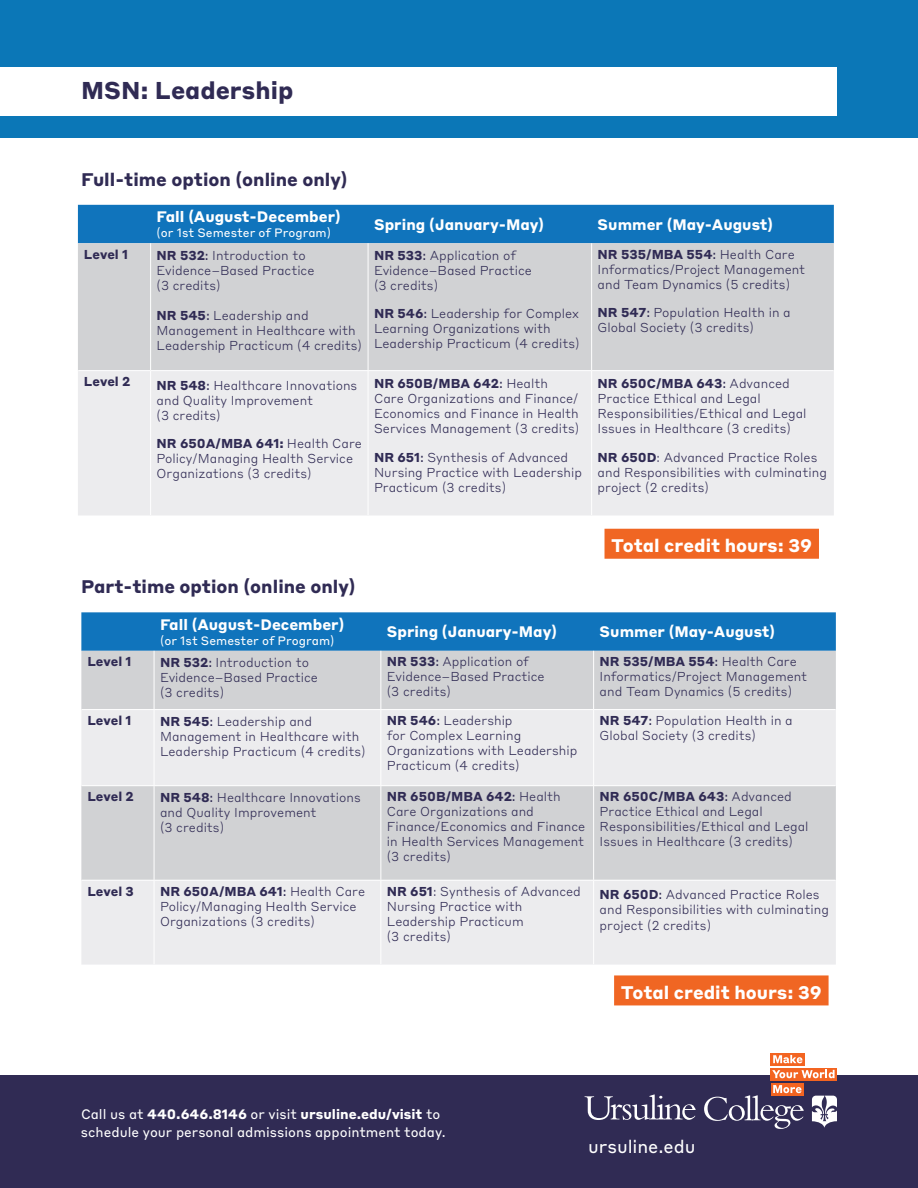
<style>
.page{position:relative;width:918px;height:1188px;background:#fff}
.page>*{position:absolute;margin:0;border:0;box-sizing:border-box;transform-origin:0 0}
.t1{font:700 24px "Styrene B";color:#302b54}
.t2{font:700 18px "Styrene B";color:#302b54}
.t3{font:700 18px "Styrene B";color:#fff}
.t4{font:18px "Styrene B";letter-spacing:-.01em;color:#fff}
.t5{font:700 15px "Styrene B";color:#fff}
.t6{font:13.5px/18px "Styrene B";color:#fff}
.t7{font:300 12.75px/15px "Styrene B";color:#302b54}
.t8{font:700 12.75px "Styrene B";color:#302b54}
.t9{font:12px "Styrene B";color:#fff}
.s1{font-weight:700}
.s2{font-weight:400}
</style>
<div class="page">
<div style="left:0;top:0;width:918px;height:137px;background:#0b77b7"></div>
<div style="left:0;top:68px;width:837px;height:48px;background:#fff"></div>
<div style="left:0;top:1075px;width:918px;height:113px;background:#302b54"></div>
<svg style="left:812px;top:1096px;width:25px;height:32px"></svg>
<svg style="left:585px;top:1095px;width:111px;height:25px"></svg>
<svg style="left:771px;top:1053px;width:34px;height:12px"></svg>
<svg style="left:771px;top:1068px;width:66px;height:12px"></svg>
<div style="left:771px;top:1083px;width:33px;height:12px;background:#f36421"></div>
<svg style="left:773px;top:1055px;width:29px;height:8px"></svg>
<svg style="left:772px;top:1070px;width:63px;height:8px"></svg>
<svg style="left:704px;top:1085px;width:100px;height:44px"></svg>
<div style="left:81px;top:612px;width:755px;height:39px;background:#1074bc"></div>
<div style="left:81px;top:651px;width:755px;height:59px;background:#d1d2d4"></div>
<svg style="left:81px;top:710px;width:755px;height:255px;background:#e2e2e4"></svg>
<hr style="left:154px;top:651px;width:1px;height:58px;background:#fff">
<hr style="left:380px;top:651px;width:1px;height:58px;background:#fff">
<hr style="left:593px;top:651px;width:1px;height:58px;background:#fff">
<hr style="left:82px;top:709px;width:72px;height:1px;background:#fff">
<hr style="left:154px;top:709px;width:227px;height:1px;background:#fff">
<hr style="left:154px;top:710px;width:1px;height:75px;background:#fff">
<hr style="left:381px;top:709px;width:213px;height:1px;background:#fff">
<hr style="left:380px;top:710px;width:1px;height:75px;background:#fff">
<hr style="left:594px;top:709px;width:242px;height:1px;background:#fff">
<hr style="left:593px;top:710px;width:1px;height:75px;background:#fff">
<hr style="left:82px;top:785px;width:72px;height:1px;background:#fff">
<hr style="left:154px;top:785px;width:227px;height:1px;background:#fff">
<hr style="left:154px;top:786px;width:1px;height:94px;background:#fff">
<hr style="left:381px;top:785px;width:213px;height:1px;background:#fff">
<hr style="left:380px;top:786px;width:1px;height:94px;background:#fff">
<hr style="left:594px;top:785px;width:242px;height:1px;background:#fff">
<hr style="left:593px;top:786px;width:1px;height:94px;background:#fff">
<hr style="left:82px;top:880px;width:72px;height:1px;background:#fff">
<hr style="left:154px;top:880px;width:227px;height:1px;background:#fff">
<hr style="left:154px;top:881px;width:1px;height:83px;background:#fff">
<hr style="left:381px;top:880px;width:213px;height:1px;background:#fff">
<hr style="left:380px;top:881px;width:1px;height:83px;background:#fff">
<hr style="left:594px;top:880px;width:242px;height:1px;background:#fff">
<hr style="left:593px;top:881px;width:1px;height:83px;background:#fff">
<div style="left:614px;top:975px;width:215px;height:30px;background:#f06623"></div>
<div style="left:78px;top:205px;width:756px;height:38px;background:#1074bc"></div>
<div style="left:78px;top:243px;width:756px;height:127px;background:#d1d2d4"></div>
<div style="left:78px;top:371px;width:756px;height:144px;background:#ececee"></div>
<hr style="left:150px;top:243px;width:1px;height:127px;background:#fff">
<hr style="left:368px;top:243px;width:1px;height:127px;background:#fff">
<hr style="left:591px;top:243px;width:1px;height:127px;background:#fff">
<hr style="left:150px;top:371px;width:1px;height:144px;background:#fff">
<hr style="left:368px;top:371px;width:1px;height:144px;background:#fff">
<hr style="left:591px;top:371px;width:1px;height:144px;background:#fff">
<div style="left:605px;top:529px;width:214px;height:30px;background:#f06623"></div>
<p class="t1" style="left:81px;top:70px;width:214px">MSN: Leadership</p>
<p class="t2" style="left:81px;top:164px;width:268px">Full-time option (online only)</p>
<p class="t5" style="left:157px;top:204px;width:186px">Fall (August-December)</p>
<p class="t9" style="left:157px;top:223px;width:176px">(or 1st Semester of Program)</p>
<p class="t8" style="left:84px;top:243px;width:46px">Level 1</p>
<p class="t7" style="left:157px;top:247px;width:159px"><span class="s1">NR 532</span><span class="s2">:</span> Introduction to<br>Evidence–Based Practice</p>
<p class="t7" style="left:157px;top:277px;width:66px">(3 credits)</p>
<p class="t7" style="left:157px;top:307px;width:207px"><span class="s1">NR 545</span><span class="s2">:</span> Leadership and<br>Management in Healthcare with<br>Leadership Practicum (4 credits)</p>
<p class="t8" style="left:84px;top:371px;width:48px">Level 2</p>
<p class="t7" style="left:157px;top:377px;width:202px"><span class="s1">NR 548</span><span class="s2">:</span> Healthcare Innovations and Quality Improvement<br>(3 credits)</p>
<p class="t7" style="left:157px;top:435px;width:207px"><span class="s1">NR 650A/MBA 641:</span> Health Care<br>Policy/Managing Health Service<br>Organizations (3 credits)</p>
<p class="t5" style="left:374px;top:212px;width:172px">Spring (January-May)</p>
<p class="t5" style="left:598px;top:212px;width:177px">Summer (May-August)</p>
<p class="t7" style="left:374px;top:247px;width:159px"><span class="s1">NR 533</span><span class="s2">:</span> Application of<br>Evidence–Based Practice (3 credits)</p>
<p class="t7" style="left:374px;top:305px;width:207px"><span class="s1">NR 546</span><span class="s2">:</span> Leadership for Complex<br>Learning Organizations with<br>Leadership Practicum (4 credits)</p>
<p class="t7" style="left:374px;top:375px;width:207px"><span class="s1">NR 650B/MBA 642</span><span class="s2">:</span> Health<br>Care Organizations and Finance/<br>Economics and Finance in Health<br>Services Management (3 credits)</p>
<p class="t7" style="left:374px;top:449px;width:210px"><span class="s1">NR 651</span><span class="s2">:</span> Synthesis of Advanced<br>Nursing Practice with Leadership<br>Practicum (3 credits)</p>
<p class="t7" style="left:598px;top:246px;width:209px"><span class="s1">NR 535/MBA 554</span><span class="s2">:</span> Health Care<br>Informatics/Project Management and Team Dynamics (5 credits)</p>
<p class="t7" style="left:598px;top:304px;width:195px"><span class="s1">NR 547</span><span class="s2">:</span> Population Health in a<br>Global Society (3 credits)</p>
<p class="t7" style="left:598px;top:375px;width:210px"><span class="s1">NR 650C/MBA 643</span><span class="s2">:</span> Advanced<br>Practice Ethical and Legal<br>Responsibilities/Ethical and Legal<br>Issues in Healthcare (3 credits)</p>
<p class="t7" style="left:598px;top:449px;width:231px"><span class="s1">NR 650D</span>: Advanced Practice Roles and Responsibilities with culminating project (2 credits)</p>
<p class="t2" style="left:81px;top:571px;width:276px">Part-time option (online only)</p>
<p class="t5" style="left:160px;top:612px;width:186px">Fall (August-December)</p>
<p class="t9" style="left:160px;top:630px;width:176px">(or 1st Semester of Program)</p>
<p class="t8" style="left:87px;top:651px;width:46px">Level 1</p>
<p class="t7" style="left:160px;top:654px;width:159px"><span class="s1">NR 532</span><span class="s2">:</span> Introduction to<br>Evidence–Based Practice</p>
<p class="t7" style="left:160px;top:684px;width:66px">(3 credits)</p>
<p class="t3" style="left:611px;top:530px;width:202px">Total credit hours: 39</p>
<p class="t5" style="left:387px;top:619px;width:172px">Spring (January-May)</p>
<p class="t5" style="left:600px;top:619px;width:177px">Summer (May-August)</p>
<p class="t7" style="left:387px;top:653px;width:159px"><span class="s1">NR 533</span><span class="s2">:</span> Application of<br>Evidence–Based Practice (3 credits)</p>
<p class="t7" style="left:600px;top:653px;width:209px"><span class="s1">NR 535/MBA 554</span><span class="s2">:</span> Health Care<br>Informatics/Project Management and Team Dynamics (5 credits)</p>
<p class="t8" style="left:87px;top:710px;width:46px">Level 1</p>
<p class="t7" style="left:160px;top:713px;width:207px"><span class="s1">NR 545</span><span class="s2">:</span> Leadership and<br>Management in Healthcare with<br>Leadership Practicum (4 credits)</p>
<p class="t7" style="left:387px;top:712px;width:192px"><span class="s1">NR 546</span><span class="s2">:</span> Leadership<br>for Complex Learning<br>Organizations with Leadership<br>Practicum (4 credits)</p>
<p class="t7" style="left:600px;top:712px;width:195px"><span class="s1">NR 547</span><span class="s2">:</span> Population Health in a<br>Global Society (3 credits)</p>
<p class="t8" style="left:87px;top:786px;width:48px">Level 2</p>
<p class="t7" style="left:160px;top:789px;width:202px"><span class="s1">NR 548</span><span class="s2">:</span> Healthcare Innovations and Quality Improvement<br>(3 credits)</p>
<p class="t7" style="left:387px;top:788px;width:200px"><span class="s1">NR 650B/MBA 642</span><span class="s2">:</span> Health<br>Care Organizations and<br>Finance/Economics and Finance in Health Services Management (3 credits)</p>
<p class="t7" style="left:600px;top:788px;width:210px"><span class="s1">NR 650C/MBA 643</span><span class="s2">:</span> Advanced<br>Practice Ethical and Legal<br>Responsibilities/Ethical and Legal<br>Issues in Healthcare (3 credits)</p>
<p class="t8" style="left:87px;top:880px;width:48px">Level 3</p>
<p class="t7" style="left:160px;top:883px;width:207px"><span class="s1">NR 650A/MBA 641</span><span class="s2">:</span> Health Care<br>Policy/Managing Health Service<br>Organizations (3 credits)</p>
<p class="t7" style="left:387px;top:883px;width:196px"><span class="s1">NR 651</span>: Synthesis of Advanced<br>Nursing Practice with<br>Leadership Practicum<br>(3 credits)</p>
<p class="t7" style="left:600px;top:886px;width:231px"><span class="s1">NR 650D</span><span class="s2">:</span> Advanced Practice Roles and Responsibilities with culminating project (2 credits)</p>
<p class="t6" style="left:81px;top:1104px;width:366px">Call us at <span class="s1">440.646.8146</span> or visit <span class="s1">ursuline.edu/visit</span> to schedule your personal admissions appointment today.</p>
<p class="t3" style="left:621px;top:977px;width:202px">Total credit hours: 39</p>
<h2 class="t4" style="left:588px;top:1131px;width:109px">ursuline.edu</h2>
</div>
